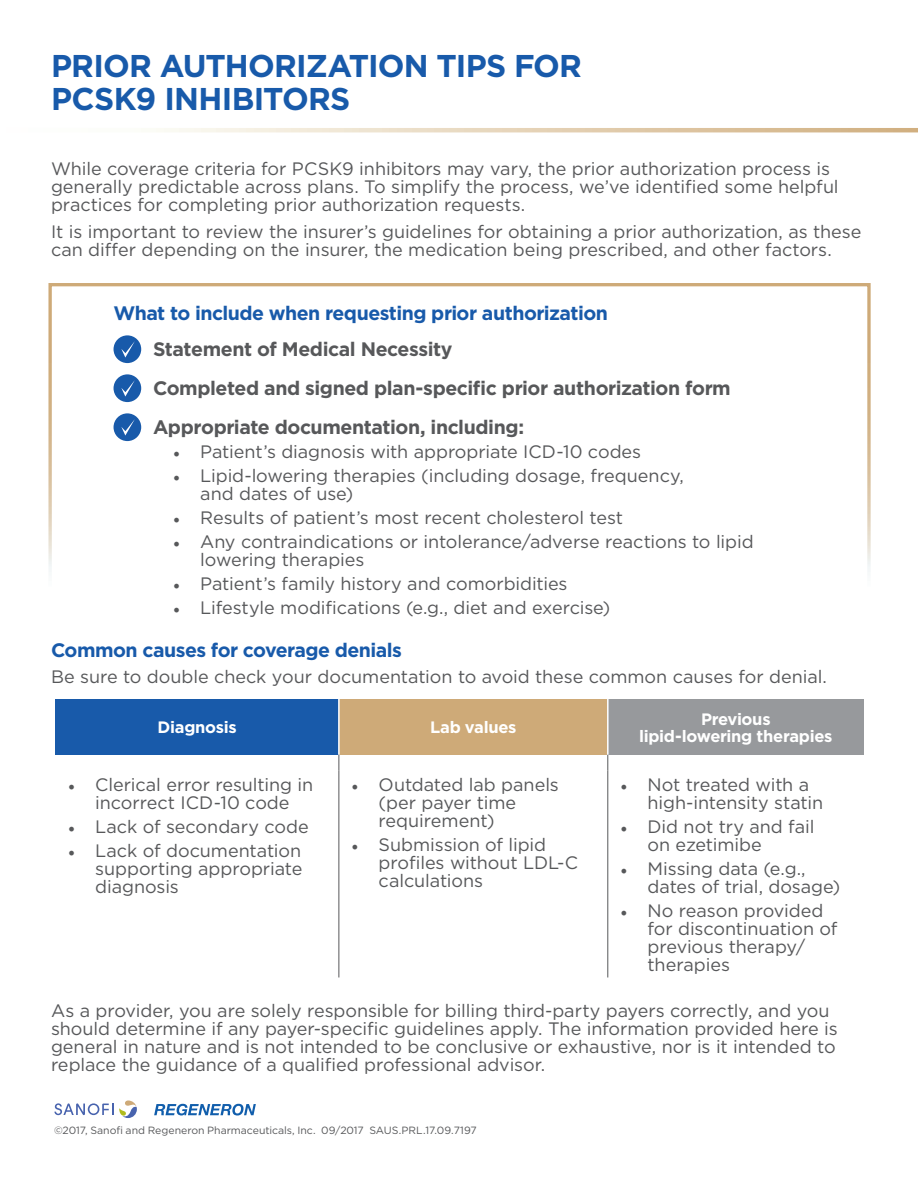
<style>
.page{position:relative;width:918px;height:1188px;background:#fff}
.page>*{position:absolute;margin:0;border:0;box-sizing:border-box;transform-origin:0 0}
.t1{font:700 31.5px/33px "Gotham";letter-spacing:-.025em;color:#185aaa}
.t2{font:700 19.5px "Gotham";letter-spacing:-.02em;color:#57585a}
.t3{font:700 19.5px "Gotham";letter-spacing:-.025em;color:#185aaa}
.t4{font:18px/18px "Gotham";letter-spacing:-.005em;color:#57585a}
.t5{font:700 16.5px/16.5px "Gotham";letter-spacing:-.02em;color:#fff;text-align:center}
.t6{font:10.5px "Gotham";color:#57585a}
.s1{font-family:"Minion Pro"}
</style>
<div class="page">
<div style="left:48px;top:283px;width:823px;height:343px;border:3px solid #fff"></div>
<svg style="left:156px;top:128px;width:762px;height:4px;background:#e5d3b7"></svg>
<div style="left:114px;top:335px;width:27px;height:28px;background:#185aaa;border-radius:50%"></div>
<svg style="left:121px;top:341px;width:14px;height:17px"></svg>
<div style="left:114px;top:374px;width:27px;height:28px;background:#185aaa;border-radius:50%"></div>
<svg style="left:121px;top:380px;width:14px;height:17px"></svg>
<div style="left:114px;top:413px;width:27px;height:28px;background:#185aaa;border-radius:50%"></div>
<svg style="left:121px;top:419px;width:14px;height:17px"></svg>
<div style="left:56px;top:699px;width:283px;height:56px;background:#185aaa"></div>
<div style="left:339px;top:699px;width:269px;height:56px;background:#ceaa78"></div>
<div style="left:608px;top:699px;width:256px;height:56px;background:#97999c"></div>
<svg style="left:339px;top:755px;width:1px;height:15px"></svg>
<hr style="left:339px;top:770px;width:1px;height:207px;background:#57585a">
<svg style="left:607px;top:755px;width:1px;height:15px"></svg>
<hr style="left:607px;top:770px;width:1px;height:207px;background:#57585a">
<hr style="left:338px;top:699px;width:2px;height:56px;background:#fff">
<hr style="left:607px;top:699px;width:2px;height:56px;background:#fff">
<svg style="left:154px;top:1104px;width:102px;height:12px"></svg>
<svg style="left:54px;top:1103px;width:59px;height:12px"></svg>
<svg style="left:119px;top:1100px;width:18px;height:18px"></svg>
<p class="t1" style="left:51px;top:50px;width:533px">PRIOR AUTHORIZATION TIPS FOR<br>PCSK9 INHIBITORS</p>
<p class="t4" style="left:51px;top:159px;width:789px">While coverage criteria for PCSK9 inhibitors may vary, the prior authorization process is generally predictable across plans. To simplify the process, we’ve identified some helpful practices for completing prior authorization requests.</p>
<p class="t4" style="left:51px;top:222px;width:812px">It is important to review the insurer’s guidelines for obtaining a prior authorization, as these can differ depending on the insurer, the medication being prescribed, and other factors.</p>
<p class="t3" style="left:113px;top:300px;width:496px">What to include when requesting prior authorization</p>
<p class="t2" style="left:153px;top:336px;width:301px">Statement of Medical Necessity</p>
<p class="t2" style="left:153px;top:375px;width:579px">Completed and signed plan-specific prior authorization form</p>
<p class="t2" style="left:153px;top:414px;width:373px">Appropriate documentation, including:</p>
<p class="t4" style="left:173px;top:442px;width:469px"><span class="s1">•</span> Patient’s diagnosis with appropriate ICD-10 codes</p>
<p class="t4" style="left:200px;top:466px;width:485px;text-indent:-27px"><span class="s1">•</span> Lipid-lowering therapies (including dosage, frequency, and dates of use)</p>
<p class="t4" style="left:173px;top:508px;width:451px"><span class="s1">•</span> Results of patient’s most recent cholesterol test</p>
<p class="t4" style="left:200px;top:532px;width:555px;text-indent:-27px"><span class="s1">•</span> Any contraindications or intolerance/adverse reactions to lipid lowering therapies</p>
<p class="t4" style="left:173px;top:574px;width:396px"><span class="s1">•</span> Patient’s family history and comorbidities</p>
<p class="t4" style="left:173px;top:598px;width:439px"><span class="s1">•</span> Lifestyle modifications (e.g., diet and exercise)</p>
<p class="t3" style="left:51px;top:637px;width:353px">Common causes for coverage denials</p>
<p class="t4" style="left:51px;top:668px;width:777px">Be sure to double check your documentation to avoid these common causes for denial.</p>
<p class="t5" style="left:158px;top:719px;width:81px">Diagnosis</p>
<p class="t5" style="left:430px;top:719px;width:88px">Lab values</p>
<p class="t5" style="left:639px;top:711px;width:195px">Previous<br>lipid-lowering therapies</p>
<p class="t4" style="left:68px;top:775px;width:246px;text-align:center"><span class="s1">•</span> Clerical error resulting in incorrect ICD-10 code</p>
<p class="t4" style="left:68px;top:817px;width:242px"><span class="s1">•</span> Lack of secondary code</p>
<p class="t4" style="left:95px;top:841px;width:209px;text-align:justify;text-indent:-27px"><span class="s1">•</span> Lack of documentation supporting appropriate diagnosis</p>
<p class="t4" style="left:379px;top:775px;width:182px;text-indent:-27px"><span class="s1">•</span> Outdated lab panels (per payer time requirement)</p>
<p class="t4" style="left:379px;top:835px;width:201px;text-indent:-27px"><span class="s1">•</span> Submission of lipid profiles without LDL-C calculations</p>
<p class="t4" style="left:648px;top:775px;width:177px;text-indent:-27px"><span class="s1">•</span> Not treated with a high-intensity statin</p>
<p class="t4" style="left:648px;top:817px;width:169px;text-indent:-27px"><span class="s1">•</span> Did not try and fail on ezetimibe</p>
<p class="t4" style="left:648px;top:860px;width:194px;text-indent:-27px"><span class="s1">•</span> Missing data (e.g., dates of trial, dosage)</p>
<p class="t4" style="left:648px;top:902px;width:191px;text-indent:-27px"><span class="s1">•</span> No reason provided for discontinuation of previous therapy/ therapies</p>
<p class="t4" style="left:51px;top:1001px;width:788px">As a provider, you are solely responsible for billing third-party payers correctly, and you should determine if any payer-specific guidelines apply. The information provided here is general in nature and is not intended to be conclusive or exhaustive, nor is it intended to replace the guidance of a qualified professional advisor.</p>
<p class="t6" style="left:54px;top:1123px;width:424px">©2017, Sanofi and Regeneron Pharmaceuticals, Inc. 09/2017 SAUS.PRL.17.09.7197</p>
</div>
